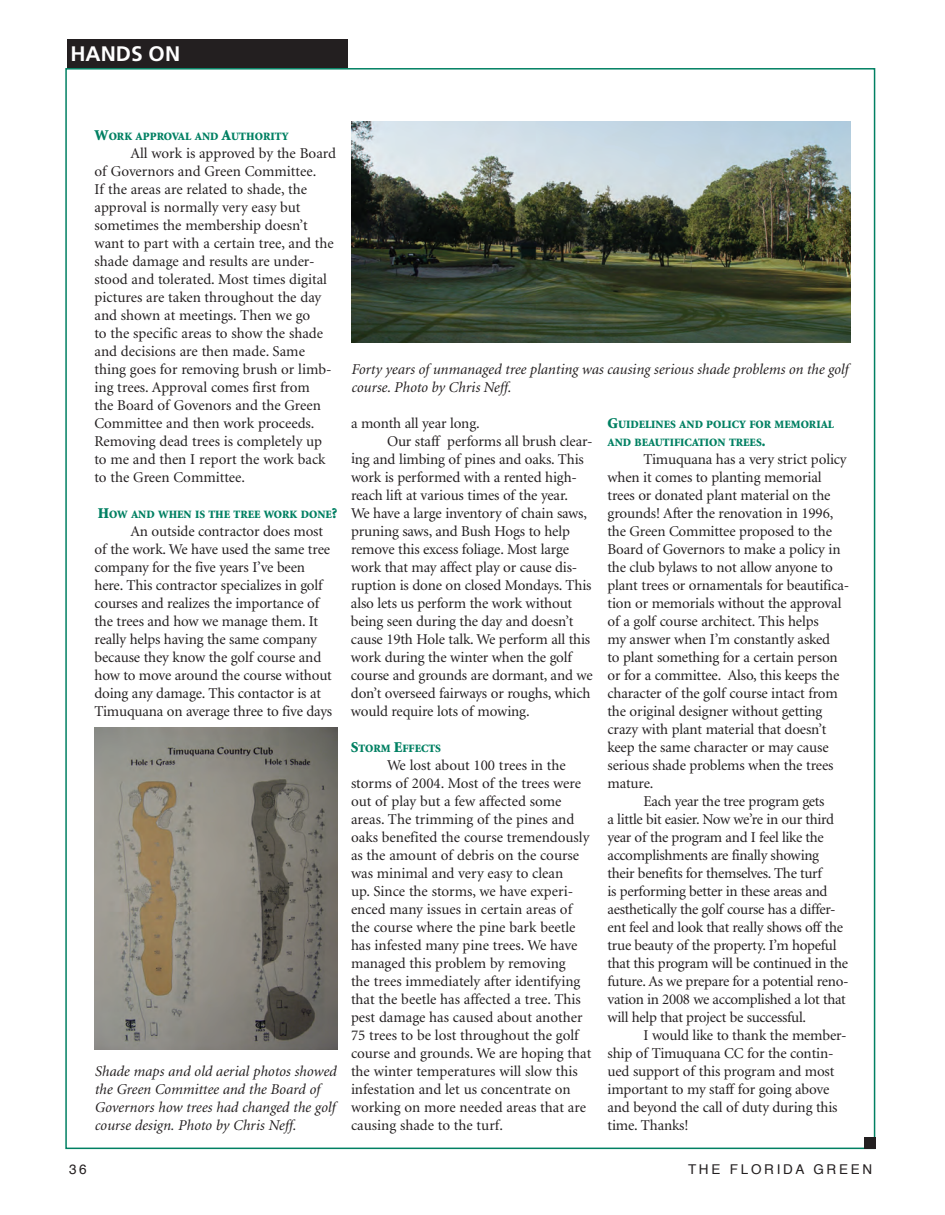
<style>
.page{position:relative;width:945px;height:1215px;background:#fff}
.page>*{position:absolute;margin:0;border:0;box-sizing:border-box;transform-origin:0 0}
.t1{font:700 21px "Frutiger";color:#fff}
.t2{font:15px/18px "Minion";letter-spacing:-.01em;color:#231f20}
.t3{font:italic 15px/18px "Minion";color:#231f20}
.t4{font:13.5px "Helvetica";letter-spacing:.2em;color:#231f20}
.t5{font:900 11.25px/18px "Minion";color:#008062}
.s1{font-size:15px}
</style>
<div class="page">
<img style="left:351px;top:122px;width:499px;height:221px">
<div style="left:67px;top:39px;width:281px;height:28px;background:#231f20"></div>
<img style="left:94px;top:727px;width:243px;height:322px">
<div style="left:864px;top:1138px;width:11px;height:11px;background:#231f20"></div>
<h1 class="t1" style="left:70px;top:42px;width:111px">HANDS ON</h1>
<p class="t5" style="left:94px;top:127px;width:196px"><span class="s1">W</span>ORK APPROVAL AND <span class="s1">A</span>UTHORITY</p>
<p class="t2" style="left:94px;top:144px;width:243px;text-indent:36px">All work is approved by the Board of Governors and Green Committee.<br>If the areas are related to shade, the approval is normally very easy but sometimes the membership doesn’t want to part with a certain tree, and the shade damage and results are under&shy;stood and tolerated. Most times digital pictures are taken throughout the day and shown at meetings. Then we go<br>to the specific areas to show the shade and decisions are then made. Same thing goes for removing brush or limb&shy;ing trees. Approval comes first from<br>the Board of Govenors and the Green Committee and then work proceeds.<br>Removing dead trees is completely up to me and then I report the work back to the Green Committee.</p>
<p class="t5" style="left:98px;top:505px;width:241px"><span class="s1">H</span>OW AND WHEN IS THE TREE WORK DONE<span class="s1">?</span></p>
<p class="t2" style="left:94px;top:522px;width:239px;text-indent:36px">An outside contractor does most of the work. We have used the same tree company for the five years I’ve been here. This contractor specializes in golf courses and realizes the importance of the trees and how we manage them. It really helps having the same company because they know the golf course and how to move around the course without doing any damage. This contactor is at Timuquana on average three to five days</p>
<p class="t3" style="left:94px;top:1062px;width:243px">Shade maps and old aerial photos showed the Green Committee and the Board of Governors how trees had changed the golf course design. Photo by Chris Neff.</p>
<p class="t3" style="left:351px;top:360px;width:499px">Forty years of unmanaged tree planting was causing serious shade problems on the golf course. Photo by Chris Neff.</p>
<p class="t2" style="left:351px;top:414px;width:130px">a month all year long.</p>
<p class="t2" style="left:387px;top:432px;width:207px">Our staff performs all brush clear-</p>
<p class="t2" style="left:351px;top:450px;width:234px">ing and limbing of pines and oaks. This</p>
<p class="t2" style="left:351px;top:468px;width:228px">work is performed with a rented high-</p>
<p class="t2" style="left:351px;top:486px;width:219px">reach lift at various times of the year.</p>
<p class="t2" style="left:351px;top:504px;width:238px">We have a large inventory of chain saws,</p>
<p class="t2" style="left:351px;top:522px;width:220px">pruning saws, and Bush Hogs to help</p>
<p class="t2" style="left:351px;top:540px;width:220px">remove this excess foliage. Most large</p>
<p class="t2" style="left:351px;top:558px;width:228px">work that may affect play or cause dis-</p>
<p class="t2" style="left:351px;top:576px;width:242px">ruption is done on closed Mondays. This</p>
<p class="t2" style="left:351px;top:594px;width:223px">also lets us perform the work without</p>
<p class="t2" style="left:351px;top:612px;width:224px">being seen during the day and doesn’t</p>
<p class="t2" style="left:351px;top:630px;width:241px">cause 19th Hole talk. We perform all this</p>
<p class="t2" style="left:351px;top:648px;width:222px">work during the winter when the golf</p>
<p class="t2" style="left:351px;top:666px;width:243px">course and grounds are dormant, and we</p>
<p class="t2" style="left:351px;top:684px;width:241px">don’t overseed fairways or roughs, which</p>
<p class="t2" style="left:351px;top:702px;width:180px">would require lots of mowing.</p>
<p class="t5" style="left:351px;top:739px;width:91px"><span class="s1">S</span>TORM <span class="s1">E</span>FFECTS</p>
<p class="t2" style="left:351px;top:756px;width:242px;text-indent:36px">We lost about 100 trees in the storms of 2004. Most of the trees were out of play but a few affected some areas. The trimming of the pines and oaks benefited the course tremendously as the amount of debris on the course was minimal and very easy to clean<br>up. Since the storms, we have experi&shy;enced many issues in certain areas of the course where the pine bark beetle has infested many pine trees. We have managed this problem by removing<br>the trees immediately after identifying that the beetle has affected a tree. This pest damage has caused about another 75 trees to be lost throughout the golf course and grounds. We are hoping that the winter temperatures will slow this infestation and let us concentrate on working on more needed areas that are causing shade to the turf.</p>
<p class="t5" style="left:608px;top:415px;width:228px"><span class="s1">G</span>UIDELINES AND POLICY FOR MEMORIAL<br>AND BEAUTIFICATION TREES<span class="s1">.</span></p>
<p class="t2" style="left:643px;top:450px;width:205px">Timuquana has a very strict policy</p>
<p class="t2" style="left:607px;top:468px;width:216px">when it comes to planting memorial</p>
<p class="t2" style="left:608px;top:486px;width:225px">trees or donated plant material on the</p>
<p class="t2" style="left:608px;top:504px;width:227px">grounds! After the renovation in 1996,</p>
<p class="t2" style="left:608px;top:522px;width:226px">the Green Committee proposed to the</p>
<p class="t2" style="left:608px;top:540px;width:235px">Board of Governors to make a policy in</p>
<p class="t2" style="left:608px;top:558px;width:227px">the club bylaws to not allow anyone to</p>
<p class="t2" style="left:608px;top:576px;width:243px">plant trees or ornamentals for beautifica-</p>
<p class="t2" style="left:608px;top:594px;width:235px">tion or memorials without the approval</p>
<p class="t2" style="left:607px;top:612px;width:213px">of a golf course architect. This helps</p>
<p class="t2" style="left:607px;top:630px;width:224px">my answer when I’m constantly asked</p>
<p class="t2" style="left:607px;top:648px;width:232px">to plant something for a certain person</p>
<p class="t2" style="left:607px;top:666px;width:233px">or for a committee. Also, this keeps the</p>
<p class="t2" style="left:607px;top:684px;width:232px">character of the golf course intact from</p>
<p class="t2" style="left:607px;top:702px;width:216px">the original designer without getting</p>
<p class="t2" style="left:607px;top:720px;width:221px">crazy with plant material that doesn’t</p>
<p class="t2" style="left:607px;top:738px;width:223px">keep the same character or may cause</p>
<p class="t2" style="left:607px;top:756px;width:228px">serious shade problems when the trees</p>
<p class="t2" style="left:607px;top:774px;width:47px">mature.</p>
<p class="t2" style="left:643px;top:792px;width:183px">Each year the tree program gets</p>
<p class="t2" style="left:607px;top:810px;width:228px">a little bit easier. Now we’re in our third</p>
<p class="t2" style="left:607px;top:828px;width:218px">year of the program and I feel like the</p>
<p class="t2" style="left:607px;top:846px;width:213px">accomplishments are finally showing</p>
<p class="t2" style="left:607px;top:864px;width:216px">their benefits for themselves. The turf</p>
<p class="t2" style="left:607px;top:882px;width:222px">is performing better in these areas and</p>
<p class="t2" style="left:607px;top:900px;width:230px">aesthetically the golf course has a differ-</p>
<p class="t2" style="left:607px;top:918px;width:237px">ent feel and look that really shows off the</p>
<p class="t2" style="left:607px;top:936px;width:230px">true beauty of the property. I’m hopeful</p>
<p class="t2" style="left:607px;top:954px;width:242px">that this program will be continued in the</p>
<p class="t2" style="left:607px;top:972px;width:243px">future. As we prepare for a potential reno-</p>
<p class="t2" style="left:607px;top:990px;width:240px">vation in 2008 we accomplished a lot that</p>
<p class="t2" style="left:608px;top:1008px;width:200px">will help that project be successful.</p>
<p class="t2" style="left:644px;top:1026px;width:205px">I would like to thank the member-</p>
<p class="t2" style="left:608px;top:1044px;width:228px">ship of Timuquana CC for the contin-</p>
<p class="t2" style="left:608px;top:1062px;width:228px">ued support of this program and most</p>
<p class="t2" style="left:608px;top:1080px;width:223px">important to my staff for going above</p>
<p class="t2" style="left:608px;top:1098px;width:231px">and beyond the call of duty during this</p>
<p class="t2" style="left:608px;top:1116px;width:83px">time. Thanks!</p>
<p class="t4" style="left:69px;top:1158px;width:19px">36</p>
<p class="t4" style="left:688px;top:1158px;width:186px">THE FLORIDA GREEN</p>
</div>
